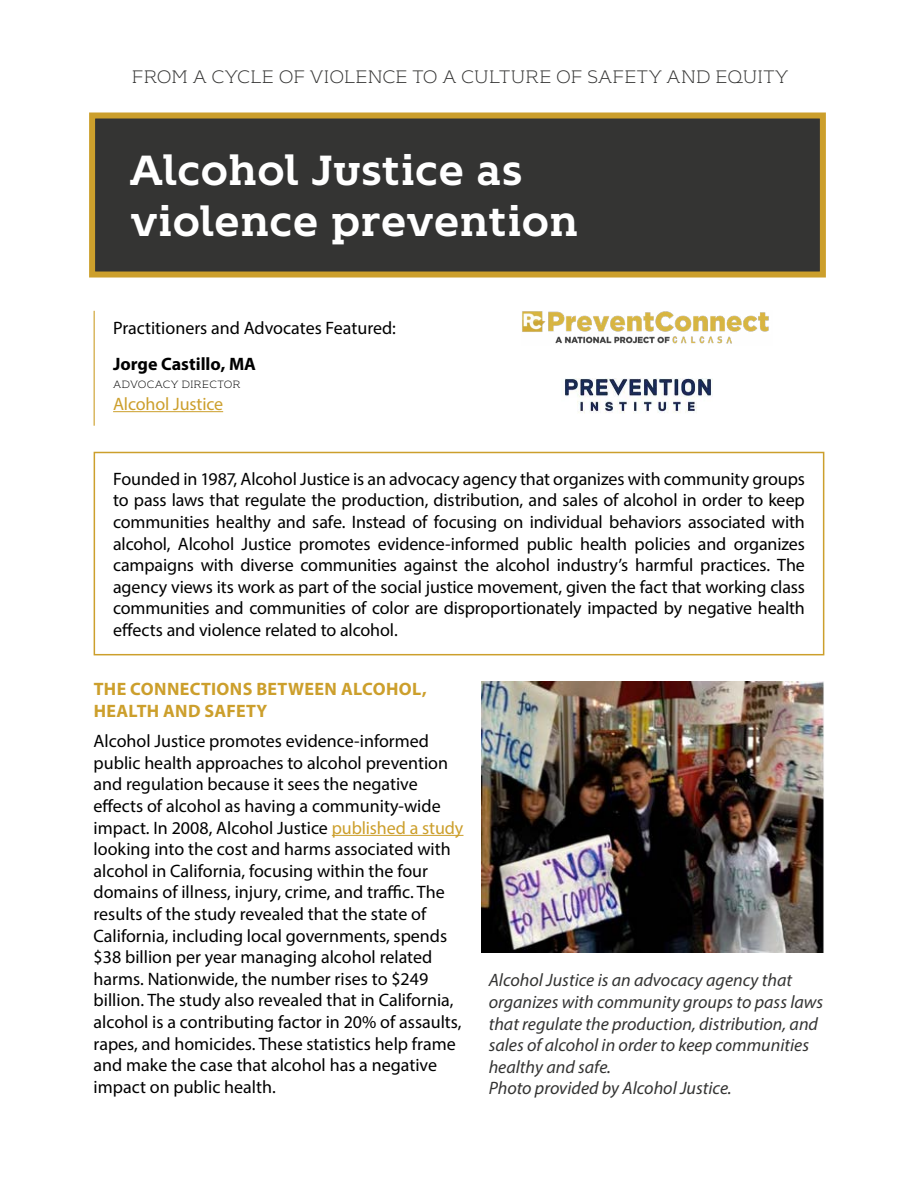
<style>
.page{position:relative;width:918px;height:1188px;background:#fff}
.page>*{position:absolute;margin:0;border:0;box-sizing:border-box;transform-origin:0 0}
.t1{font:700 42px/50.4px "Kontrapunkt Bob";letter-spacing:.005em;color:#fff}
.t2{font:18px/21.6px "Myriad Pro";color:#000;text-align:justify}
.t3{font:italic 18px/21.6px "Myriad Pro";color:#343433}
.t4{font:300 18px "Kontrapunkt Bob";letter-spacing:-.015em;color:#343433}
.t5{font:700 18px/21.6px "Myriad Pro";letter-spacing:.02em;color:#cc9f2c}
.t6{font:700 18px "Myriad Pro";color:#000}
.t7{font:18px "Myriad Pro";letter-spacing:-.01em;color:#cc9f2c}
.t8{font:300 10.5px "Kontrapunkt Bob";letter-spacing:.005em;color:#000}
.s1{color:#cc9f2c}
</style>
<div class="page">
<div style="left:94px;top:452px;width:730px;height:203px;border:2px solid #cc9f2c"></div>
<hr style="left:332px;top:835px;width:132px;height:1px;background:#cc9f2c">
<div style="left:92px;top:116px;width:731px;height:159px;background:#343433"></div>
<div style="left:89px;top:112px;width:737px;height:166px;border:6px solid #cc9f2c"></div>
<img style="left:564px;top:379px;width:149px;height:35px">
<img style="left:522px;top:311px;width:247px;height:33px">
<hr style="left:113px;top:411px;width:110px;height:1px;background:#cc9f2c">
<hr style="left:94px;top:311px;width:1px;height:115px;background:#cc9f2c">
<img style="left:482px;top:681px;width:342px;height:271px">
<p class="t4" style="left:132px;top:67px;width:658px">FROM A CYCLE OF VIOLENCE TO A CULTURE OF SAFETY AND EQUITY</p>
<h1 class="t1" style="left:130px;top:146px;width:450px">Alcohol Justice as violence prevention</h1>
<p class="t2" style="left:113px;top:317px;width:284px">Practitioners and Advocates Featured:</p>
<p class="t6" style="left:113px;top:352px;width:144px">Jorge Castillo, MA</p>
<p class="t8" style="left:113px;top:379px;width:129px">ADVOCACY DIRECTOR</p>
<p class="t7" style="left:113px;top:393px;width:112px">Alcohol Justice</p>
<p class="t2" style="left:113px;top:468px;width:693px">Founded in 1987, Alcohol Justice is an advocacy agency that organizes with community groups to pass laws that regulate the production, distribution, and sales of alcohol in order to keep communities healthy and safe. Instead of focusing on individual behaviors associated with alcohol, Alcohol Justice promotes evidence-informed public health policies and organizes campaigns with diverse communities against the alcohol industry’s harmful practices. The agency views its work as part of the social justice movement, given the fact that working class communities and communities of color are disproportionately impacted by negative health effects and violence related to alcohol.</p>
<p class="t5" style="left:94px;top:678px;width:334px">THE CONNECTIONS BETWEEN ALCOHOL,<br>HEALTH AND SAFETY</p>
<p class="t2" style="left:94px;top:730px;width:371px;text-align:left">Alcohol Justice promotes evidence-informed public health approaches to alcohol prevention and regulation because it sees the negative effects of alcohol as having a community-wide impact. In 2008, Alcohol Justice <span class="s1">published a study </span>looking into the cost and harms associated with alcohol in California, focusing within the four domains of illness, injury, crime, and traffic. The results of the study revealed that the state of California, including local governments, spends $38 billion per year managing alcohol related harms. Nationwide, the number rises to $249 billion. The study also revealed that in California, alcohol is a contributing factor in 20% of assaults, rapes, and homicides. These statistics help frame and make the case that alcohol has a negative impact on public health.</p>
<p class="t3" style="left:489px;top:969px;width:336px">Alcohol Justice is an advocacy agency that organizes with community groups to pass laws that regulate the production, distribution, and sales of alcohol in order to keep communities healthy and safe.<br>Photo provided by Alcohol Justice.</p>
</div>
